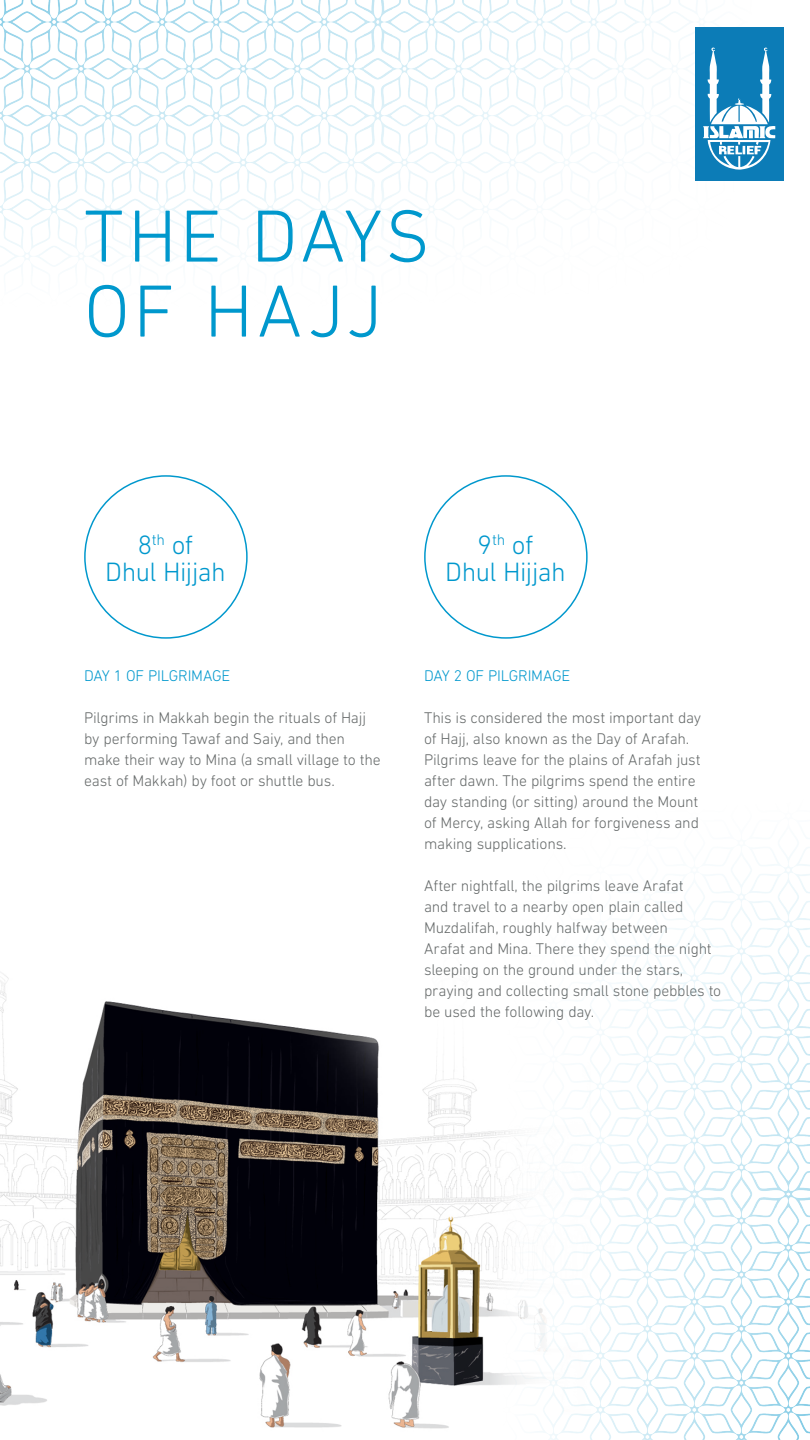
<style>
.page{position:relative;width:810px;height:1440px;background:#fff}
.page>*{position:absolute;margin:0;border:0;box-sizing:border-box;transform-origin:0 0}
.t1{font:300 75px/75px "DIN Next LT Pro";letter-spacing:.04em;color:#0098cd}
.t2{font:300 27px/27px "DIN Next LT Pro";letter-spacing:-.025em;color:#0098cd;text-align:center}
.t3{font:300 15.75px/21px "DIN Next LT Pro";letter-spacing:-.015em;color:#656969}
.t4{font:300 15.75px "DIN Next LT Pro";letter-spacing:-.015em;color:#0098cd}
</style>
<div class="page">
<img style="left:0;top:589px;width:581px;height:839px">
<img style="left:0;top:0;width:784px;height:493px">
<div style="left:695px;top:27px;width:88px;height:154px;background:#0c7cb7"></div>
<svg style="left:703px;top:48px;width:72px;height:122px"></svg>
<div style="left:85px;top:476px;width:162px;height:162px;background:#fff;border-radius:50%"></div>
<div style="left:425px;top:476px;width:162px;height:162px;background:#fff;border-radius:50%"></div>
<img style="left:317px;top:748px;width:493px;height:692px">
<h1 class="t1" style="left:84px;top:198px;width:347px">THE DAYS<br>OF HAJJ</h1>
<h2 class="t2" style="left:105px;top:531px;width:122px">8<sup>th</sup> of<br>Dhul Hijjah</h2>
<h2 class="t2" style="left:445px;top:531px;width:122px">9<sup>th</sup> of<br>Dhul Hijjah</h2>
<p class="t4" style="left:84px;top:666px;width:148px">DAY 1 OF PILGRIMAGE</p>
<p class="t3" style="left:84px;top:707px;width:298px">Pilgrims in Makkah begin the rituals of Hajj by performing Tawaf and Saiy, and then make their way to Mina (a small village to the east of Makkah) by foot or shuttle bus.</p>
<p class="t4" style="left:424px;top:666px;width:148px">DAY 2 OF PILGRIMAGE</p>
<p class="t3" style="left:424px;top:707px;width:279px">This is considered the most important day of Hajj, also known as the Day of Arafah.<br>Pilgrims leave for the plains of Arafah just after dawn. The pilgrims spend the entire day standing (or sitting) around the Mount of Mercy, asking Allah for forgiveness and making supplications.</p>
<p class="t3" style="left:424px;top:875px;width:299px">After nightfall, the pilgrims leave Arafat<br>and travel to a nearby open plain called Muzdalifah, roughly halfway between<br>Arafat and Mina. There they spend the night sleeping on the ground under the stars, praying and collecting small stone pebbles to be used the following day.</p>
</div>
